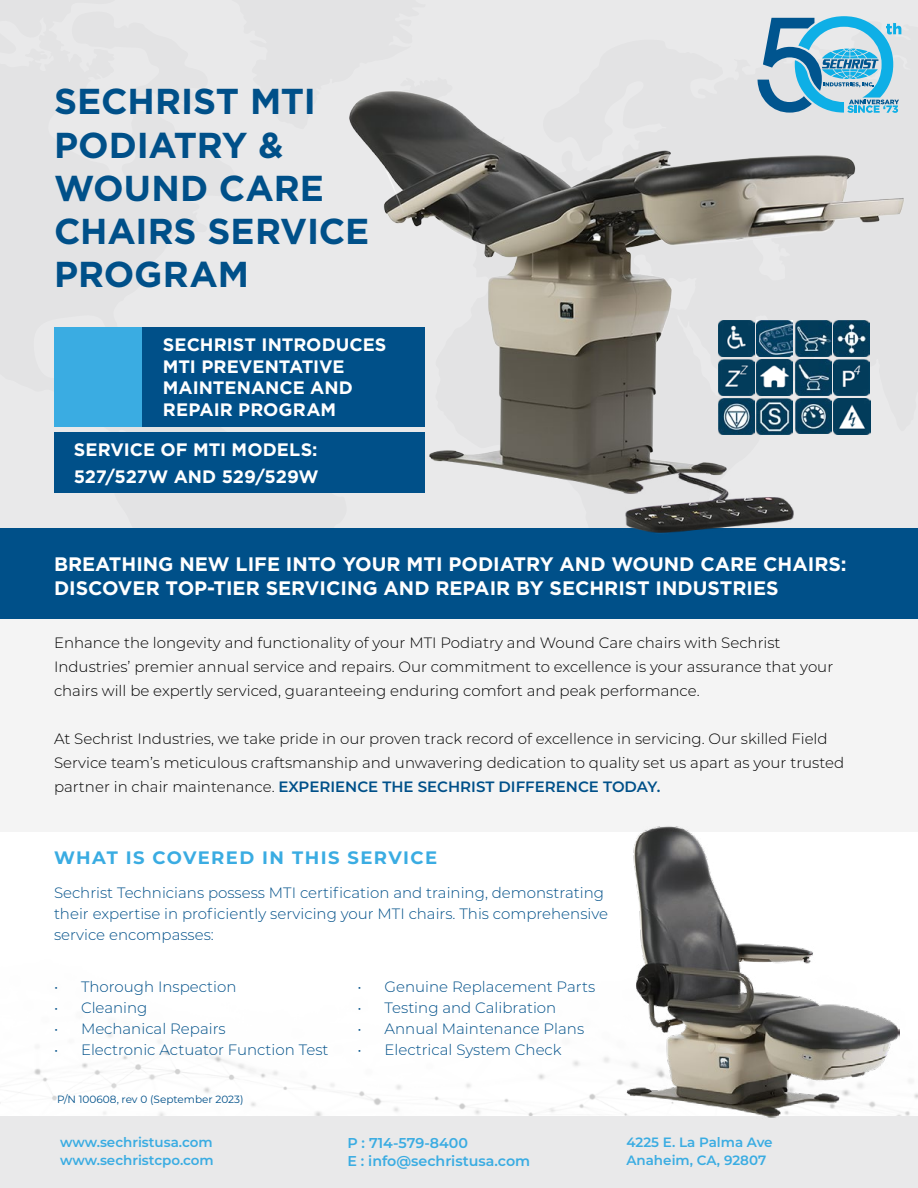
<style>
.page{position:relative;width:918px;height:1188px;background:#fff}
.page>*{position:absolute;margin:0;border:0;box-sizing:border-box;transform-origin:0 0}
.t1{font:700 36px/43.2px "Gotham";letter-spacing:-.005em;color:#005089}
.t2{font:700 19.5px/23.4px "Gotham";color:#fff}
.t3{font:700 18px/21.6px "Gotham";color:#fff}
.t4{font:700 18px "Montserrat";letter-spacing:.08em;color:#3aace2}
.t5{font:300 15px/24px "Montserrat";color:#000}
.t6{font:300 15px/21px "Montserrat";color:#005089}
.t7{font:600 14.25px/18px "Montserrat";color:#3aace2}
.t8{font:600 13.5px/18px "Montserrat";color:#3aace2}
.t9{font:10.5px "Montserrat";color:#005089}
.s1{font-weight:600;color:#005089}
</style>
<div class="page">
<div style="left:0;top:130px;width:346px;height:398px;background:#e9e9ea"></div>
<div style="left:0;top:0;width:434px;height:130px;background:#e3e3e4"></div>
<div style="left:434px;top:0;width:484px;height:528px;background:#e9e9ea"></div>
<div style="left:0;top:619px;width:918px;height:213px;background:#f4f4f4"></div>
<div style="left:0;top:1116px;width:918px;height:72px;background:#e9e9ea"></div>
<div style="left:0;top:528px;width:918px;height:91px;background:#005089"></div>
<div style="left:54px;top:328px;width:88px;height:99px;background:#3aace2"></div>
<div style="left:142px;top:328px;width:282px;height:99px;background:#005089"></div>
<div style="left:54px;top:433px;width:370px;height:60px;background:#005089"></div>
<svg style="left:757px;top:16px;width:144px;height:38px;background:#87c0d8"></svg>
<img style="left:346px;top:54px;width:565px;height:479px">
<img style="left:718px;top:320px;width:36px;height:36px">
<img style="left:757px;top:320px;width:36px;height:36px">
<img style="left:795px;top:320px;width:36px;height:36px">
<img style="left:834px;top:320px;width:36px;height:36px">
<img style="left:718px;top:359px;width:36px;height:36px">
<img style="left:757px;top:359px;width:36px;height:36px">
<img style="left:795px;top:359px;width:36px;height:36px">
<img style="left:834px;top:359px;width:36px;height:36px">
<img style="left:718px;top:398px;width:36px;height:36px">
<img style="left:757px;top:398px;width:36px;height:36px">
<img style="left:795px;top:398px;width:36px;height:36px">
<img style="left:834px;top:398px;width:36px;height:36px">
<img style="left:624px;top:826px;width:276px;height:292px">
<h1 class="t1" style="left:54px;top:79px;width:317px">SECHRIST MTI<br>PODIATRY &amp;<br>WOUND CARE<br>CHAIRS SERVICE<br>PROGRAM</h1>
<p class="t3" style="left:163px;top:334px;width:225px">SECHRIST INTRODUCES<br>MTI PREVENTATIVE<br>MAINTENANCE AND<br>REPAIR PROGRAM</p>
<p class="t3" style="left:74px;top:436px;width:247px;line-height:26.5px">SERVICE OF MTI MODELS:<br>527/527W AND 529/529W</p>
<h2 class="t2" style="left:54px;top:552px;width:794px">BREATHING NEW LIFE INTO YOUR MTI PODIATRY AND WOUND CARE CHAIRS:<br>DISCOVER TOP-TIER SERVICING AND REPAIR BY SECHRIST INDUSTRIES</h2>
<p class="t5" style="left:54px;top:630px;width:781px">Enhance the longevity and functionality of your MTI Podiatry and Wound Care chairs with Sechrist<br>Industries’ premier annual service and repairs. Our commitment to excellence is your assurance that your chairs will be expertly serviced, guaranteeing enduring comfort and peak performance.</p>
<p class="t5" style="left:54px;top:726px;width:792px">At Sechrist Industries, we take pride in our proven track record of excellence in servicing. Our skilled Field<br>Service team’s meticulous craftsmanship and unwavering dedication to quality set us apart as your trusted partner in chair maintenance. <span class="s1">EXPERIENCE THE SECHRIST DIFFERENCE TODAY.</span></p>
<p class="t4" style="left:54px;top:845px;width:385px">WHAT IS COVERED IN THIS SERVICE</p>
<p class="t6" style="left:54px;top:882px;width:556px">Sechrist Technicians possess MTI certification and training, demonstrating their expertise in proficiently servicing your MTI chairs. This comprehensive service encompasses:</p>
<p class="t6" style="left:358px;top:975px;width:239px">• Genuine Replacement Parts</p>
<p class="t6" style="left:358px;top:996px;width:200px">• Testing and Calibration</p>
<p class="t6" style="left:358px;top:1017px;width:228px">• Annual Maintenance Plans</p>
<p class="t6" style="left:358px;top:1038px;width:206px">• Electrical System Check</p>
<p class="t9" style="left:57px;top:1092px;width:188px">P/N 100608, rev 0 (September 2023)</p>
<p class="t6" style="left:54px;top:975px;width:184px">• Thorough Inspection</p>
<p class="t6" style="left:54px;top:996px;width:95px">• Cleaning</p>
<p class="t6" style="left:54px;top:1017px;width:173px">• Mechanical Repairs</p>
<p class="t6" style="left:54px;top:1038px;width:276px">• Electronic Actuator Function Test</p>
<p class="t8" style="left:60px;top:1133px;width:155px">www.sechristusa.com www.sechristcpo.com</p>
<p class="t8" style="left:626px;top:1133px;width:148px">4225 E. La Palma Ave<br>Anaheim, CA, 92807</p>
<p class="t7" style="left:347px;top:1133px;width:184px">P : 714-579-8400<br>E : info@sechristusa.com</p>
</div>
